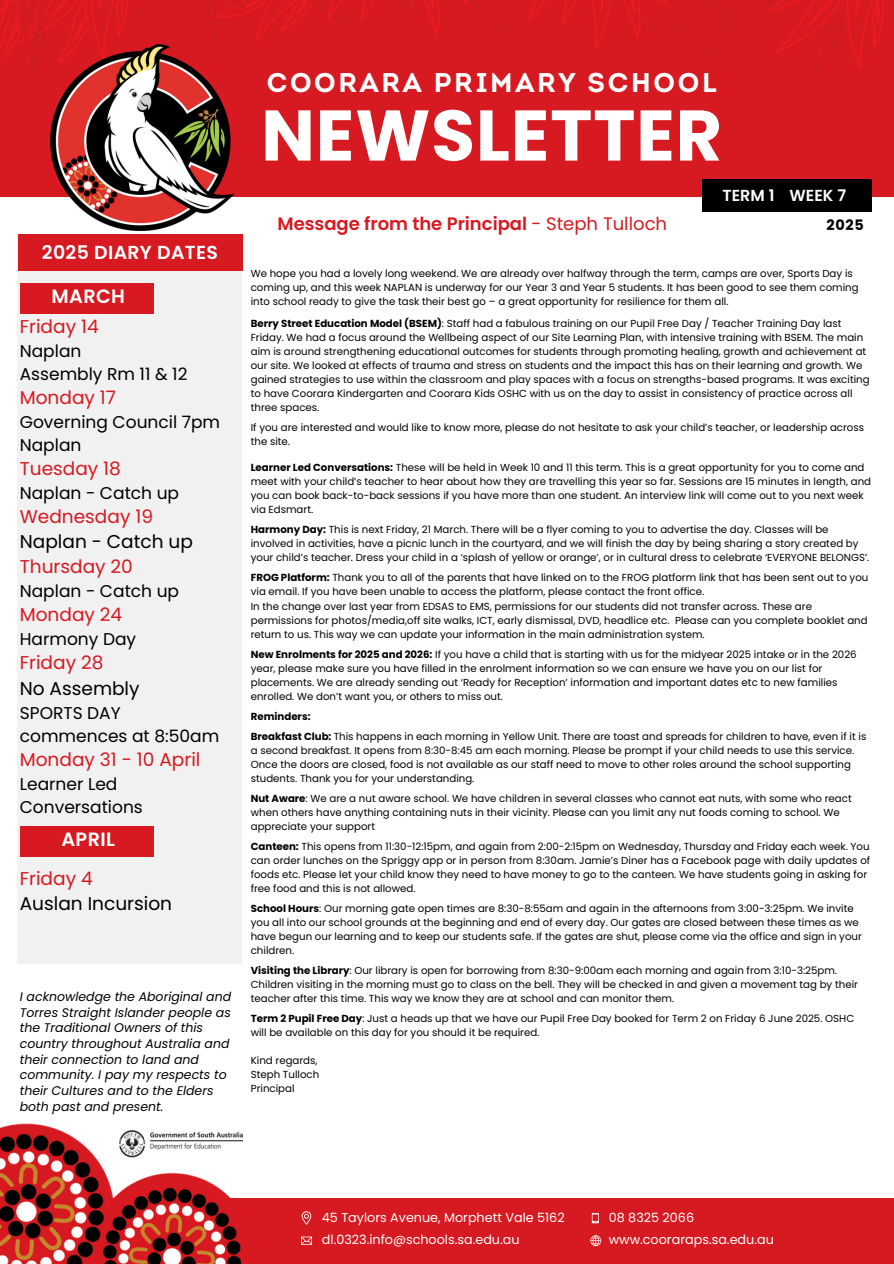
<style>
.page{position:relative;width:894px;height:1264px;background:#fff}
.page>*{position:absolute;margin:0;border:0;box-sizing:border-box;transform-origin:0 0}
.t1{font:700 71.55px "Poppins";letter-spacing:.01em;color:#fff}
.t2{font:700 27px "Intro";letter-spacing:.1em;color:#fff}
.t3{font:600 19.2px "Poppins";letter-spacing:.02em;color:#fff}
.t4{font:600 18.75px "Poppins";letter-spacing:.02em;color:#fff}
.t5{font:18.6px/25px "Poppins";color:#d71921}
.t6{font:18.6px/25px "Poppins";color:#000}
.t7{font:600 18px "Poppins";color:#d71921}
.t8{font:17.1px/23px "Poppins";color:#000}
.t9{font:600 15.9px "Poppins";color:#fff}
.t10{font:700 14.4px "Poppins";color:#000}
.t11{font:12.75px "Poppins";color:#fff}
.t12{font:italic 12.45px/15.6px "Poppins";color:#000}
.t13{font:10.2px/14.1px "Poppins";color:#000}
.t14{font:700 10.2px "Poppins";color:#000}
.s1{color:#000}
.s2{color:#d71921}
.s3{font-weight:400}
.s4{font-weight:700}
</style>
<div class="page">
<div style="left:0;top:1198px;width:893px;height:65px;background:#d71921"></div>
<img style="left:0;top:1123px;width:242px;height:140px">
<div style="left:0;top:0;width:893px;height:197px;background:#d71921"></div>
<img style="left:50px;top:91px;width:185px;height:140px">
<div style="left:702px;top:180px;width:170px;height:32px;background:#000"></div>
<div style="left:18px;top:234px;width:224px;height:729px;background:#f1f1f1"></div>
<div style="left:18px;top:234px;width:224px;height:37px;background:#d71921"></div>
<svg style="left:301px;top:1211px;width:10px;height:13px"></svg>
<svg style="left:301px;top:1236px;width:11px;height:8px"></svg>
<svg style="left:591px;top:1213px;width:7px;height:10px"></svg>
<svg style="left:590px;top:1235px;width:11px;height:11px"></svg>
<img style="left:110px;top:1123px;width:133px;height:40px">
<div style="left:20px;top:283px;width:133px;height:30px;background:#d71921"></div>
<svg style="left:0;top:0;width:884px;height:91px"></svg>
<div style="left:20px;top:826px;width:133px;height:30px;background:#d71921"></div>
<p class="t4" style="left:42px;top:239px;width:178px">2025 DIARY DATES</p>
<h3 class="t3" style="left:51px;top:283px;width:75px">MARCH</h3>
<h4 class="t5" style="left:20px;top:313px;width:80px">Friday 14</h4>
<h4 class="t8" style="left:20px;top:339px;width:169px">Naplan<br>Assembly Rm 11 &amp; 12</h4>
<h4 class="t5" style="left:20px;top:385px;width:98px">Monday 17</h4>
<h4 class="t8" style="left:20px;top:410px;width:202px">Governing Council 7pm<br>Naplan</h4>
<h4 class="t5" style="left:20px;top:456px;width:103px">Tuesday 18</h4>
<h4 class="t8" style="left:20px;top:481px;width:161px">Naplan - Catch up</h4>
<h4 class="t5" style="left:20px;top:504px;width:175px">Wednesday 19<br><span class="s1">Naplan - Catch up<br></span>Thursday 20</h4>
<h4 class="t8" style="left:20px;top:580px;width:161px">Naplan - Catch up</h4>
<h4 class="t5" style="left:20px;top:602px;width:104px">Monday 24</h4>
<h4 class="t8" style="left:20px;top:628px;width:118px">Harmony Day</h4>
<h4 class="t6" style="left:20px;top:650px;width:121px"><span class="s2">Friday 28<br></span>No Assembly</h4>
<h4 class="t8" style="left:20px;top:701px;width:201px">SPORTS DAY commences at 8:50am</h4>
<h4 class="t5" style="left:20px;top:746px;width:182px">Monday 31 - 10 April</h4>
<h4 class="t8" style="left:20px;top:772px;width:124px">Learner Led<br>Conversations</h4>
<p class="t3" style="left:61px;top:826px;width:55px">APRIL</p>
<p class="t6" style="left:20px;top:866px;width:154px"><span class="s2">Friday 4<br></span>Auslan Incursion</p>
<p class="t12" style="left:20px;top:988px;width:213px">I acknowledge the Aboriginal and<br>Torres Straight Islander people as the Traditional Owners of this country throughout Australia and their connection to land and community. I pay my respects to their Cultures and to the Elders both past and present.</p>
<p class="t2" style="left:267px;top:72px;width:451px">COORARA PRIMARY SCHOOL</p>
<p class="t1" style="left:261px;top:85px;width:462px">NEWSLETTER</p>
<p class="t7" style="left:277px;top:211px;width:391px">Message from the Principal <span class="s3">- Steph Tulloch</span></p>
<p class="t9" style="left:712px;top:184px;width:141px"><span class="s1">Y</span>TERM 1 WEEK 7<span class="s1">t</span></p>
<p class="t10" style="left:826px;top:215px;width:39px">2025</p>
<p class="t13" style="left:251px;top:266px;width:609px">We hope you had a lovely long weekend. We are already over halfway through the term, camps are over, Sports Day is coming up, and this week NAPLAN is underway for our Year 3 and Year 5 students. It has been good to see them coming into school ready to give the task their best go – a great opportunity for resilience for them all.</p>
<p class="t13" style="left:251px;top:316px;width:620px"><span class="s4">Berry Street Education Model (BSEM)</span>: Staff had a fabulous training on our Pupil Free Day / Teacher Training Day last Friday. We had a focus around the Wellbeing aspect of our Site Learning Plan, with intensive training with BSEM. The main aim is around strengthening educational outcomes for students through promoting healing, growth and achievement at our site. We looked at effects of trauma and stress on students and the impact this has on their learning and growth. We gained strategies to use within the classroom and play spaces with a focus on strengths-based programs. It was exciting to have Coorara Kindergarten and Coorara Kids OSHC with us on the day to assist in consistency of practice across all three spaces.</p>
<p class="t13" style="left:251px;top:420px;width:614px">If you are interested and would like to know more, please do not hesitate to ask your child’s teacher, or leadership across the site.</p>
<p class="t13" style="left:251px;top:460px;width:621px"><span class="s4">Learner Led Conversations:</span> These will be held in Week 10 and 11 this term. This is a great opportunity for you to come and meet with your child’s teacher to hear about how they are travelling this year so far. Sessions are 15 minutes in length, and you can book back-to-back sessions if you have more than one student. An interview link will come out to you next week via Edsmart.</p>
<p class="t13" style="left:251px;top:522px;width:620px"><span class="s4">Harmony Day:</span> This is next Friday, 21 March. There will be a flyer coming to you to advertise the day. Classes will be involved in activities, have a picnic lunch in the courtyard, and we will finish the day by being sharing a story created by your child’s teacher. Dress your child in a ‘splash of yellow or orange’, or in cultural dress to celebrate ‘EVERYONE BELONGS’.</p>
<p class="t13" style="left:251px;top:571px;width:619px"><span class="s4">FROG Platform:</span> Thank you to all of the parents that have linked on to the FROG platform link that has been sent out to you via email. If you have been unable to access the platform, please contact the front office.</p>
<p class="t13" style="left:251px;top:599px;width:618px">In the change over last year from EDSAS to EMS, permissions for our students did not transfer across. These are permissions for photos/media,off site walks, ICT, early dismissal, DVD, headlice etc. Please can you complete booklet and return to us. This way we can update your information in the main administration system.</p>
<p class="t13" style="left:251px;top:647px;width:607px"><span class="s4">New Enrolments for 2025 and 2026:</span> If you have a child that is starting with us for the midyear 2025 intake or in the 2026 year, please make sure you have filled in the enrolment information so we can ensure we have you on our list for placements. We are already sending out ‘Ready for Reception’ information and important dates etc to new families enrolled. We don’t want you, or others to miss out.</p>
<p class="t14" style="left:251px;top:709px;width:61px">Reminders:</p>
<p class="t13" style="left:251px;top:729px;width:617px"><span class="s4">Breakfast Club:</span> This happens in each morning in Yellow Unit. There are toast and spreads for children to have, even if it is a second breakfast. It opens from 8:30-8:45 am each morning. Please be prompt if your child needs to use this service.<br>Once the doors are closed, food is not available as our staff need to move to other roles around the school supporting students. Thank you for your understanding.</p>
<p class="t13" style="left:251px;top:791px;width:602px"><span class="s4">Nut Aware</span>: We are a nut aware school. We have children in several classes who cannot eat nuts, with some who react when others have anything containing nuts in their vicinity. Please can you limit any nut foods coming to school. We appreciate your support</p>
<h6 class="t13" style="left:251px;top:839px;width:620px"><span class="s4">Canteen:</span> This opens from 11:30-12:15pm, and again from 2:00-2:15pm on Wednesday, Thursday and Friday each week. You can order lunches on the Spriggy app or in person from 8:30am. Jamie’s Diner has a Facebook page with daily updates of foods etc. Please let your child know they need to have money to go to the canteen. We have students going in asking for free food and this is not allowed.</h6>
<h4 class="t13" style="left:251px;top:901px;width:612px"><span class="s4">School Hours</span>: Our morning gate open times are 8:30-8:55am and again in the afternoons from 3:00-3:25pm. We invite you all into our school grounds at the beginning and end of every day. Our gates are closed between these times as we have begun our learning and to keep our students safe. If the gates are shut, please come via the office and sign in your children.</h4>
<h3 class="t13" style="left:251px;top:963px;width:608px"><span class="s4">Visiting the Library</span>: Our library is open for borrowing from 8:30-9:00am each morning and again from 3:10-3:25pm.<br>Children visiting in the morning must go to class on the bell. They will be checked in and given a movement tag by their teacher after this time. This way we know they are at school and can monitor them.</h3>
<h3 class="t13" style="left:251px;top:1011px;width:604px"><span class="s4">Term 2 Pupil Free Day</span>: Just a heads up that we have our Pupil Free Day booked for Term 2 on Friday 6 June 2025. OSHC will be available on this day for you should it be required.</h3>
<p class="t13" style="left:251px;top:1053px;width:68px">Kind regards,</p>
<p class="t13" style="left:251px;top:1067px;width:70px">Steph Tulloch</p>
<p class="t13" style="left:251px;top:1081px;width:45px">Principal</p>
<h2 class="t11" style="left:322px;top:1208px;width:244px">45 Taylors Avenue, Morphett Vale 5162</h2>
<h1 class="t11" style="left:322px;top:1230px;width:199px">dl.0323.info@schools.sa.edu.au</h1>
<p class="t11" style="left:608px;top:1208px;width:87px">08 8325 2066</p>
<h5 class="t11" style="left:608px;top:1230px;width:166px">www.cooraraps.sa.edu.au</h5>
</div>
